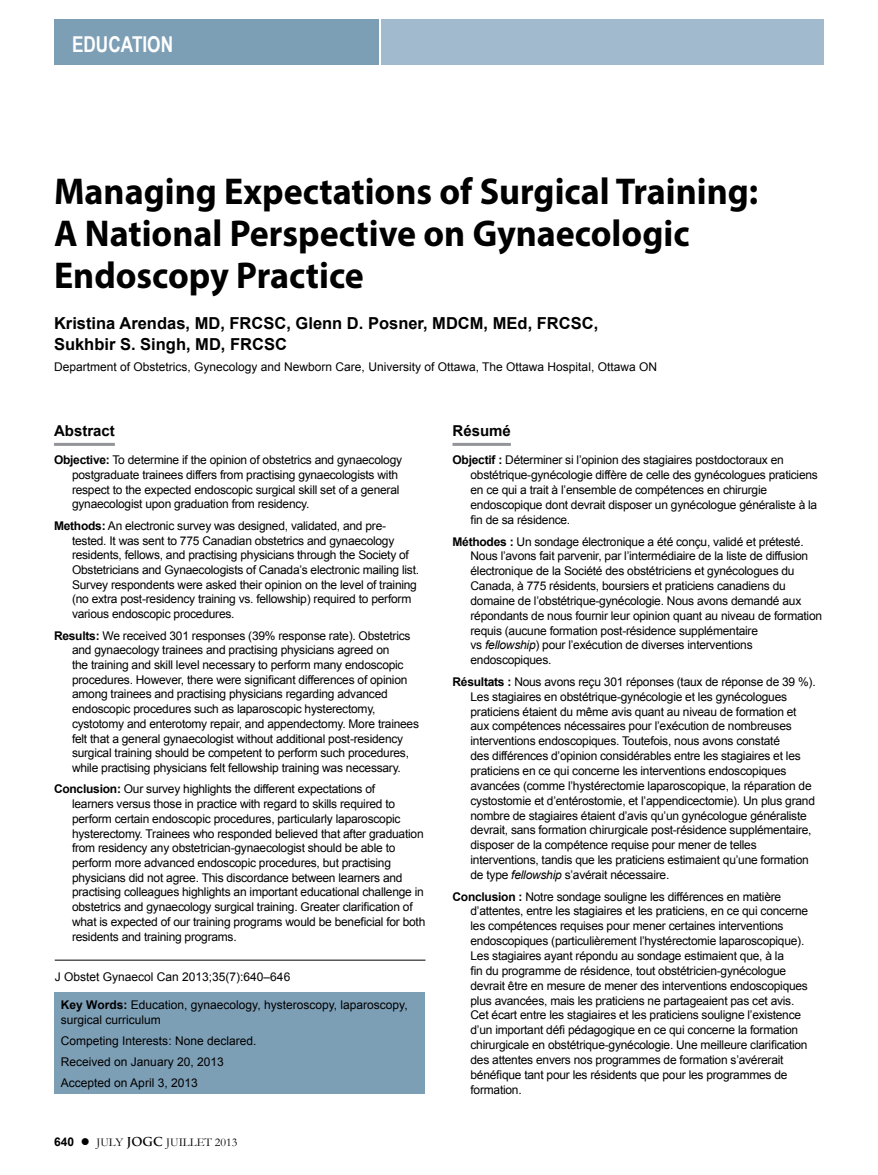
<style>
.page{position:relative;width:878px;height:1175px;background:#fff}
.page>*{position:absolute;margin:0;border:0;box-sizing:border-box;transform-origin:0 0}
.t1{font:700 37.5px/42px "Myriad Pro";color:#000;scale:.96 1}
.t2{font:700 21.9px "Arial Narrow";color:#fff;scale:.96 1}
.t3{font:700 16.5px/21px "Arial";color:#000}
.t4{font:700 15px "Arial";color:#000}
.t5{font:12px/14.9px "Arial";letter-spacing:-.02em;color:#000}
.t6{font:12px/21px "Arial";color:#000}
.t7{font:12px "Garamond";color:#000}
.s1{font-weight:700}
.s2{font-family:"Arial";font-weight:700}
.s3{font-family:"Trajan Pro";font-weight:700}
.s4{font-style:italic}
</style>
<div class="page">
<div style="left:55px;top:19px;width:324px;height:46px;background:#7d9fb6"></div>
<div style="left:381px;top:19px;width:443px;height:46px;background:#a2bacd"></div>
<div style="left:54px;top:992px;width:371px;height:102px;background:#7d9fb6"></div>
<hr style="left:55px;top:959px;width:370px;height:1px;background:#000">
<hr style="left:54px;top:443px;width:61px;height:3px;background:#939598">
<hr style="left:452px;top:443px;width:59px;height:3px;background:#939598">
<h2 class="t2" style="left:72px;top:28px;width:25px">EDUCATION</h2>
<h1 class="t1" style="left:54px;top:169px;width:735px">Managing Expectations of Surgical Training:<br>A National Perspective on Gynaecologic<br>Endoscopy Practice</h1>
<h3 class="t3" style="left:54px;top:313px;width:545px">Kristina Arendas, MD, FRCSC, Glenn D. Posner, MDCM, MEd, FRCSC,<br>Sukhbir S. Singh, MD, FRCSC</h3>
<p class="t6" style="left:54px;top:357px;width:604px">Department of Obstetrics, Gynecology and Newborn Care, University of Ottawa, The Ottawa Hospital, Ottawa ON</p>
<p class="t4" style="left:54px;top:421px;width:62px">Abstract</p>
<p class="t5" style="left:72px;top:453px;width:331px;text-indent:-18px"><span class="s1">Objective:</span> To determine if the opinion of obstetrics and gynaecology postgraduate trainees differs from practising gynaecologists with respect to the expected endoscopic surgical skill set of a general gynaecologist upon graduation from residency.</p>
<p class="t5" style="left:72px;top:518px;width:346px;text-indent:-18px"><span class="s1">Methods:</span> An electronic survey was designed, validated, and pre&shy;tested. It was sent to 775 Canadian obstetrics and gynaecology residents, fellows, and practising physicians through the Society of Obstetricians and Gynaecologists of Canada’s electronic mailing list.<br>Survey respondents were asked their opinion on the level of training (no extra post-residency training vs. fellowship) required to perform various endoscopic procedures.</p>
<p class="t5" style="left:72px;top:628px;width:348px;text-indent:-18px"><span class="s1">Results:</span> We received 301 responses (39% response rate). Obstetrics and gynaecology trainees and practising physicians agreed on<br>the training and skill level necessary to perform many endoscopic procedures. However, there were significant differences of opinion among trainees and practising physicians regarding advanced endoscopic procedures such as laparoscopic hysterectomy, cystotomy and enterotomy repair, and appendectomy. More trainees felt that a general gynaecologist without additional post-residency surgical training should be competent to perform such procedures, while practising physicians felt fellowship training was necessary.</p>
<p class="t5" style="left:72px;top:782px;width:355px;text-indent:-18px"><span class="s1">Conclusion:</span> Our survey highlights the different expectations of<br>learners versus those in practice with regard to skills required to perform certain endoscopic procedures, particularly laparoscopic hysterectomy. Trainees who responded believed that after graduation from residency any obstetrician-gynaecologist should be able to perform more advanced endoscopic procedures, but practising physicians did not agree. This discordance between learners and practising colleagues highlights an important educational challenge in obstetrics and gynaecology surgical training. Greater clarification of what is expected of our training programs would be beneficial for both residents and training programs.</p>
<p class="t6" style="left:55px;top:966px;width:237px">J Obstet Gynaecol Can 2013;35(7):640–646</p>
<p class="t6" style="left:61px;top:997px;width:348px;line-height:15px"><span class="s1">Key Words:</span> Education, gynaecology, hysteroscopy, laparoscopy, surgical curriculum</p>
<p class="t6" style="left:61px;top:1030px;width:195px">Competing Interests: None declared.<br>Received on January 20, 2013<br>Accepted on April 3, 2013</p>
<p class="t7" style="left:54px;top:1134px;width:185px"><span class="s2">640</span> ● JULY <span class="s3">JOGC</span> JUILLET 2013</p>
<p class="t4" style="left:452px;top:421px;width:60px">Résumé</p>
<p class="t5" style="left:470px;top:453px;width:349px;text-indent:-18px"><span class="s1">Objectif :</span> Déterminer si l’opinion des stagiaires postdoctoraux en obstétrique-gynécologie diffère de celle des gynécologues praticiens en ce qui a trait à l’ensemble de compétences en chirurgie endoscopique dont devrait disposer un gynécologue généraliste à la fin de sa résidence.</p>
<p class="t5" style="left:470px;top:534px;width:353px;text-indent:-18px"><span class="s1">Méthodes :</span> Un sondage électronique a été conçu, validé et prétesté.<br>Nous l’avons fait parvenir, par l’intermédiaire de la liste de diffusion électronique de la Société des obstétriciens et gynécologues du Canada, à 775 résidents, boursiers et praticiens canadiens du domaine de l’obstétrique-gynécologie. Nous avons demandé aux répondants de nous fournir leur opinion quant au niveau de formation requis (aucune formation post-résidence supplémentaire<br>vs <span class="s4">fellowship</span>) pour l’exécution de diverses interventions endoscopiques.</p>
<p class="t5" style="left:470px;top:674px;width:346px;text-indent:-18px"><span class="s1">Résultats :</span> Nous avons reçu 301 réponses (taux de réponse de 39 %).<br>Les stagiaires en obstétrique-gynécologie et les gynécologues praticiens étaient du même avis quant au niveau de formation et aux compétences nécessaires pour l’exécution de nombreuses interventions endoscopiques. Toutefois, nous avons constaté<br>des différences d’opinion considérables entre les stagiaires et les praticiens en ce qui concerne les interventions endoscopiques avancées (comme l’hystérectomie laparoscopique, la réparation de cystostomie et d’entérostomie, et l’appendicectomie). Un plus grand nombre de stagiaires étaient d’avis qu’un gynécologue généraliste devrait, sans formation chirurgicale post-résidence supplémentaire, disposer de la compétence requise pour mener de telles interventions, tandis que les praticiens estimaient qu’une formation de type <span class="s4">fellowship</span> s’avérait nécessaire.</p>
<p class="t5" style="left:470px;top:889px;width:339px;text-indent:-18px"><span class="s1">Conclusion :</span> Notre sondage souligne les différences en matière d’attentes, entre les stagiaires et les praticiens, en ce qui concerne les compétences requises pour mener certaines interventions endoscopiques (particulièrement l’hystérectomie laparoscopique).<br>Les stagiaires ayant répondu au sondage estimaient que, à la<br>fin du programme de résidence, tout obstétricien-gynécologue devrait être en mesure de mener des interventions endoscopiques plus avancées, mais les praticiens ne partageaient pas cet avis.<br>Cet écart entre les stagiaires et les praticiens souligne l’existence d’un important défi pédagogique en ce qui concerne la formation chirurgicale en obstétrique-gynécologie. Une meilleure clarification des attentes envers nos programmes de formation s’avérerait bénéfique tant pour les résidents que pour les programmes de formation.</p>
</div>
